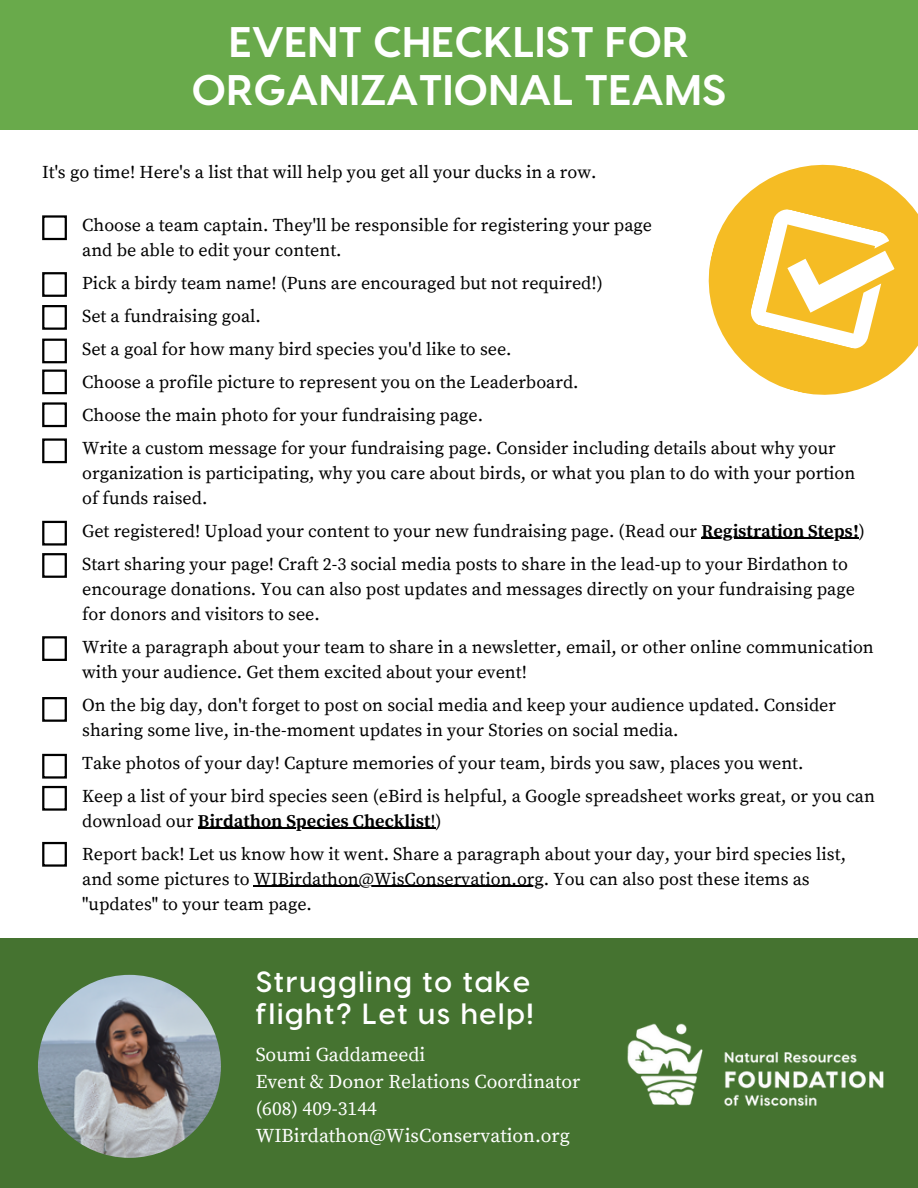
<style>
.page{position:relative;width:918px;height:1188px;background:#fff}
.page>*{position:absolute;margin:0;border:0;box-sizing:border-box;transform-origin:0 0}
.t1{font:700 42.75px/48.3px "Visby CF";color:#fff;text-align:center}
.t2{font:600 29.1px/31.5px "Visby CF";letter-spacing:.06em;color:#fff}
.t3{font:19.5px/27px "Source Serif Pro";color:#fff}
.t4{font:18px/33px "Source Serif Pro";color:#000}
.s1{font-weight:700}
</style>
<div class="page">
<div style="left:0;top:0;width:918px;height:130px;background:#69aa4b"></div>
<svg style="left:708px;top:164px;width:210px;height:231px;fill:#f5bc24"></svg>
<svg style="left:748px;top:206px;width:150px;height:146px"></svg>
<hr style="left:701px;top:538px;width:158px;height:1px;background:#000">
<hr style="left:198px;top:828px;width:232px;height:1px;background:#000">
<hr style="left:254px;top:886px;width:290px;height:1px;background:#000">
<div style="left:42px;top:215px;width:25px;height:25px;border:2px solid #000"></div>
<div style="left:42px;top:272px;width:25px;height:25px;border:2px solid #000"></div>
<div style="left:42px;top:305px;width:25px;height:25px;border:2px solid #000"></div>
<div style="left:42px;top:339px;width:25px;height:24px;border:2px solid #000"></div>
<div style="left:42px;top:370px;width:25px;height:24px;border:2px solid #000"></div>
<div style="left:42px;top:402px;width:25px;height:25px;border:2px solid #000"></div>
<div style="left:42px;top:438px;width:25px;height:25px;border:2px solid #000"></div>
<div style="left:42px;top:521px;width:25px;height:25px;border:2px solid #000"></div>
<div style="left:42px;top:553px;width:25px;height:25px;border:2px solid #000"></div>
<div style="left:42px;top:636px;width:25px;height:25px;border:2px solid #000"></div>
<div style="left:42px;top:697px;width:25px;height:25px;border:2px solid #000"></div>
<div style="left:42px;top:754px;width:25px;height:25px;border:2px solid #000"></div>
<div style="left:42px;top:786px;width:25px;height:25px;border:2px solid #000"></div>
<div style="left:42px;top:842px;width:25px;height:25px;border:2px solid #000"></div>
<div style="left:0;top:938px;width:918px;height:250px;background:#457330"></div>
<img style="left:38px;top:975px;width:183px;height:183px;border-radius:50%">
<img style="left:627px;top:1023px;width:257px;height:83px">
<h1 class="t1" style="left:192px;top:15px;width:536px">EVENT CHECKLIST FOR<br>ORGANIZATIONAL TEAMS</h1>
<p class="t4" style="left:42px;top:156px;width:556px">It's go time! Here's a list that will help you get all your ducks in a row.</p>
<p class="t4" style="left:82px;top:213px;width:571px;line-height:25px">Choose a team captain. They'll be responsible for registering your page and be able to edit your content.</p>
<p class="t4" style="left:82px;top:267px;width:755px">Pick a birdy team name! (Puns are encouraged but not required!)<br>Set a fundraising goal.<br>Set a goal for how many bird species you'd like to see.<br>Choose a profile picture to represent you on the Leaderboard.<br>Choose the main photo for your fundraising page.<br>Write a custom message for your fundraising page. Consider including details about why your</p>
<p class="t4" style="left:82px;top:461px;width:775px;line-height:25px">organization is participating, why you care about birds, or what you plan to do with your portion of funds raised.</p>
<p class="t4" style="left:82px;top:515px;width:784px">Get registered! Upload your content to your new fundraising page. (Read our <span class="s1">Registration Steps!</span>)<br>Start sharing your page! Craft 2-3 social media posts to share in the lead-up to your Birdathon to</p>
<p class="t4" style="left:82px;top:577px;width:774px;line-height:25px">encourage donations. You can also post updates and messages directly on your fundraising page for donors and visitors to see.</p>
<p class="t4" style="left:82px;top:635px;width:793px;line-height:25px">Write a paragraph about your team to share in a newsletter, email, or other online communication with your audience. Get them excited about your event!</p>
<p class="t4" style="left:82px;top:693px;width:755px;line-height:25px">On the big day, don't forget to post on social media and keep your audience updated. Consider sharing some live, in-the-moment updates in your Stories on social media.</p>
<p class="t4" style="left:82px;top:747px;width:794px">Take photos of your day! Capture memories of your team, birds you saw, places you went.<br>Keep a list of your bird species seen (eBird is helpful, a Google spreadsheet works great, or you can</p>
<p class="t4" style="left:82px;top:805px;width:765px">download our <span class="s1">Birdathon Species Checklist</span>!)<br>Report back! Let us know how it went. Share a paragraph about your day, your bird species list,</p>
<p class="t4" style="left:82px;top:867px;width:729px;line-height:25px">and some pictures to WIBirdathon@WisConservation.org. You can also post these items as "updates" to your team page.</p>
<h2 class="t2" style="left:256px;top:965px;width:279px">Struggling to take flight? Let us help!</h2>
<p class="t3" style="left:256px;top:1042px;width:326px">Soumi Gaddameedi<br>Event &amp; Donor Relations Coordinator (608) 409-3144<br>WIBirdathon@WisConservation.org</p>
</div>
